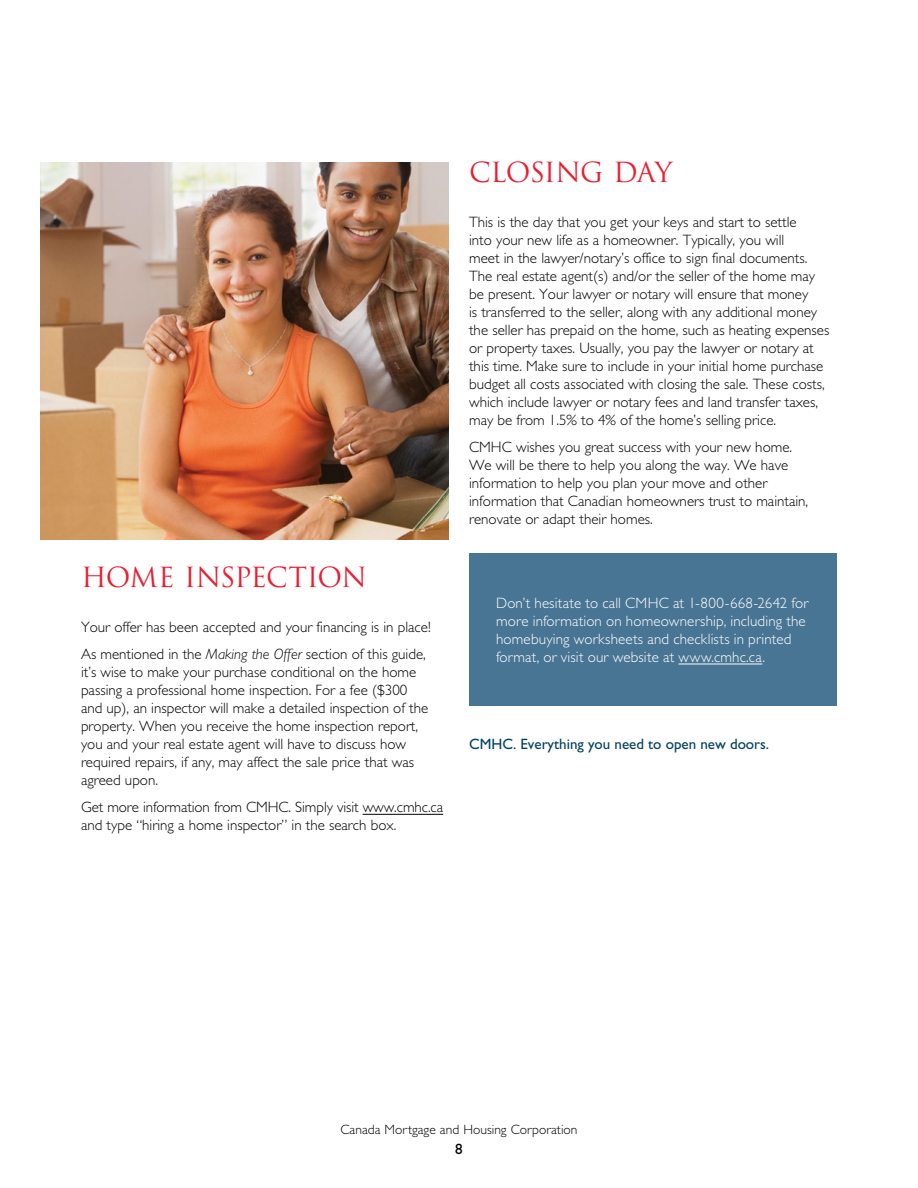
<style>
.page{position:relative;width:918px;height:1188px;background:#fff}
.page>*{position:absolute;margin:0;border:0;box-sizing:border-box;transform-origin:0 0}
.Subhead2_H2{font:27px "Trajan Pro";letter-spacing:-.03em;color:#ed1c2e}
.Body1_P{font:300 15px/18px "Gill Sans Std";color:#000}
.Box_Body_P{font:300 15px/18px "Gill Sans Std";letter-spacing:.01em;color:#fff}
.Body1_P-2{font:15px "Gill Sans Std";color:#004062}
.t1{font:15px "Gill Sans Std";color:#000}
.t2{font:300 13.5px "Gill Sans Std";color:#000}
.s1{font-style:italic}
</style>
<div class="page">
<hr style="left:363px;top:814px;width:80px;height:1px;background:#000">
<img style="left:40px;top:162px;width:409px;height:378px">
<div style="left:469px;top:554px;width:368px;height:152px;background:#497594"></div>
<hr style="left:678px;top:664px;width:84px;height:1px;background:#fff">
<h2 class="Subhead2_H2" style="left:81px;top:560px;width:288px">HOME INSPECTION</h2>
<p class="Body1_P" style="left:81px;top:618px;width:351px">Your offer has been accepted and your financing is in place!</p>
<p class="Body1_P" style="left:81px;top:645px;width:349px">As mentioned in the <span class="s1">Making the Offer</span> section of this guide, it’s wise to make your purchase conditional on the home passing a professional home inspection. For a fee ($300 and up), an inspector will make a detailed inspection of the property. When you receive the home inspection report, you and your real estate agent will have to discuss how required repairs, if any, may affect the sale price that was agreed upon.</p>
<p class="Body1_P" style="left:81px;top:798px;width:364px">Get more information from CMHC. Simply visit www.cmhc.ca and type “hiring a home inspector” in the search box.</p>
<h2 class="Subhead2_H2" style="left:469px;top:155px;width:205px">CLOSING DAY</h2>
<p class="Body1_P" style="left:469px;top:213px;width:362px">This is the day that you get your keys and start to settle<br>into your new life as a homeowner. Typically, you will<br>meet in the lawyer/notary’s office to sign final documents.<br>The real estate agent(s) and/or the seller of the home may be present. Your lawyer or notary will ensure that money<br>is transferred to the seller, along with any additional money the seller has prepaid on the home, such as heating expenses or property taxes. Usually, you pay the lawyer or notary at this time. Make sure to include in your initial home purchase budget all costs associated with closing the sale. These costs, which include lawyer or notary fees and land transfer taxes, may be from 1.5% to 4% of the home’s selling price.</p>
<p class="Body1_P" style="left:469px;top:438px;width:341px">CMHC wishes you great success with your new home.<br>We will be there to help you along the way. We have information to help you plan your move and other information that Canadian homeowners trust to maintain, renovate or adapt their homes.</p>
<p class="Box_Body_P" style="left:496px;top:594px;width:314px">Don’t hesitate to call CMHC at 1-800-668-2642 for more information on homeownership, including the homebuying worksheets and checklists in printed format, or visit our website at www.cmhc.ca.</p>
<p class="Body1_P-2" style="left:469px;top:735px;width:302px">CMHC. Everything you need to open new doors.</p>
<p class="t2" style="left:341px;top:1122px;width:238px">Canada Mortgage and Housing Corporation</p>
<p class="t1" style="left:455px;top:1141px;width:9px">8</p>
</div>
